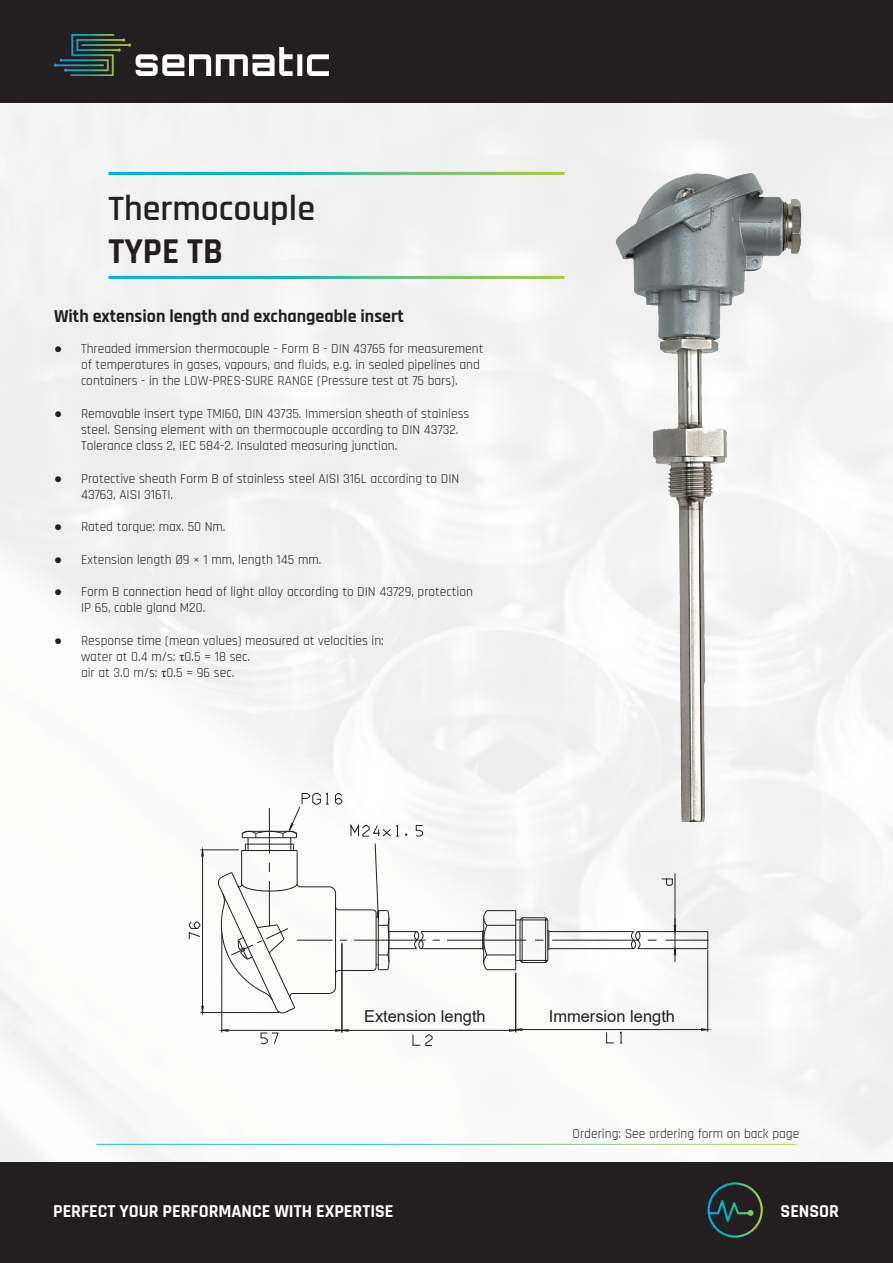
<style>
.page{position:relative;width:893px;height:1263px;background:#fff}
.page>*{position:absolute;margin:0;border:0;box-sizing:border-box;transform-origin:0 0}
.t1{font:600 36px "Rajdhani";color:#231f20}
.t2{font:700 36px "Rajdhani";color:#231f20}
.t3{font:700 18px "Rajdhani";color:#fff}
.t4{font:700 18px "Rajdhani";color:#231f20}
.t5{font:16.5px "Arial";color:#231f20}
.t6{font:13.5px/16.2px "Rajdhani";color:#231f20}
.s1{font-family:"Arial"}
.s2{font-family:"Times New Roman"}
</style>
<div class="page">
<img style="left:0;top:103px;width:893px;height:1059px">
<div style="left:0;top:1162px;width:893px;height:101px;background:#231f20"></div>
<svg style="left:707px;top:1182px;width:56px;height:56px"></svg>
<div style="left:0;top:0;width:893px;height:103px;background:#231f20"></div>
<img style="left:54px;top:34px;width:274px;height:42px">
<hr style="left:96px;top:1144px;width:701px;height:1px;background:#fff">
<hr style="left:108px;top:172px;width:457px;height:3px;background:#fff">
<hr style="left:108px;top:276px;width:457px;height:3px;background:#fff">
<img style="left:616px;top:174px;width:185px;height:647px">
<svg style="left:188px;top:921px;width:13px;height:19px"></svg>
<hr style="left:221px;top:932px;width:1px;height:100px;background:#231f20">
<svg style="left:215px;top:1028px;width:15px;height:4px"></svg>
<hr style="left:222px;top:1030px;width:120px;height:1px;background:#231f20">
<hr style="left:341px;top:943px;width:1px;height:89px;background:#231f20">
<svg style="left:334px;top:1028px;width:16px;height:4px"></svg>
<hr style="left:342px;top:1030px;width:174px;height:1px;background:#231f20">
<hr style="left:674px;top:873px;width:1px;height:58px;background:#231f20">
<svg style="left:673px;top:918px;width:4px;height:44px"></svg>
<hr style="left:515px;top:973px;width:1px;height:59px;background:#231f20">
<hr style="left:707px;top:950px;width:1px;height:82px;background:#231f20">
<svg style="left:700px;top:1028px;width:15px;height:3px"></svg>
<svg style="left:508px;top:1028px;width:15px;height:4px"></svg>
<hr style="left:516px;top:1029px;width:192px;height:1px;background:#231f20">
<svg style="left:350px;top:822px;width:49px;height:15px"></svg>
<svg style="left:415px;top:824px;width:9px;height:13px"></svg>
<svg style="left:260px;top:1032px;width:19px;height:13px"></svg>
<svg style="left:661px;top:878px;width:12px;height:8px"></svg>
<svg style="left:606px;top:1030px;width:16px;height:14px"></svg>
<hr style="left:242px;top:850px;width:55px;height:1px;background:#231f20">
<hr style="left:241px;top:850px;width:1px;height:35px;background:#231f20">
<hr style="left:297px;top:850px;width:1px;height:33px;background:#231f20">
<hr style="left:269px;top:808px;width:1px;height:46px;background:#231f20">
<hr style="left:339px;top:970px;width:34px;height:1px;background:#231f20">
<hr style="left:339px;top:909px;width:34px;height:1px;background:#231f20">
<hr style="left:354px;top:940px;width:72px;height:1px;background:#231f20">
<hr style="left:447px;top:940px;width:36px;height:1px;background:#231f20">
<svg style="left:241px;top:792px;width:102px;height:58px"></svg>
<svg style="left:217px;top:863px;width:130px;height:151px"></svg>
<hr style="left:200px;top:849px;width:39px;height:1px;background:#231f20">
<hr style="left:200px;top:1012px;width:79px;height:1px;background:#231f20">
<svg style="left:201px;top:1005px;width:3px;height:14px"></svg>
<svg style="left:201px;top:843px;width:3px;height:15px"></svg>
<hr style="left:202px;top:850px;width:1px;height:162px;background:#231f20">
<hr style="left:421px;top:931px;width:62px;height:1px;background:#231f20">
<hr style="left:549px;top:931px;width:85px;height:1px;background:#231f20">
<hr style="left:552px;top:940px;width:87px;height:1px;background:#231f20">
<hr style="left:665px;top:940px;width:44px;height:1px;background:#231f20">
<hr style="left:549px;top:948px;width:85px;height:1px;background:#231f20">
<hr style="left:638px;top:931px;width:70px;height:1px;background:#231f20">
<hr style="left:638px;top:948px;width:70px;height:1px;background:#231f20">
<hr style="left:421px;top:948px;width:62px;height:1px;background:#231f20">
<svg style="left:707px;top:931px;width:1px;height:18px"></svg>
<svg style="left:372px;top:843px;width:52px;height:128px"></svg>
<svg style="left:630px;top:930px;width:11px;height:20px"></svg>
<svg style="left:482px;top:909px;width:67px;height:62px"></svg>
<svg style="left:412px;top:1034px;width:21px;height:12px"></svg>
<h1 class="t1" style="left:108px;top:187px;width:208px">Thermocouple</h1>
<h1 class="t2" style="left:108px;top:230px;width:116px">TYPE TB</h1>
<h2 class="t4" style="left:54px;top:306px;width:351px">With extension length and exchangeable insert</h2>
<p class="t6" style="left:81px;top:341px;width:404px;text-indent:-27px"><span class="s1">●</span> Threaded immersion thermocouple - Form B - DIN 43765 for measurement of temperatures in gases, vapours, and fluids, e.g. in sealed pipelines and containers - in the LOW-PRES-SURE RANGE (Pressure test at 75 bars).</p>
<p class="t6" style="left:81px;top:406px;width:390px;text-indent:-27px"><span class="s1">●</span> Removable insert type TMI60, DIN 43735. Immersion sheath of stainless steel. Sensing element with on thermocouple according to DIN 43732.<br>Tolerance class 2, IEC 584-2. Insulated measuring junction.</p>
<p class="t6" style="left:81px;top:470px;width:380px;text-indent:-27px"><span class="s1">●</span> Protective sheath Form B of stainless steel AISI 316L according to DIN<br>43763, AISI 316TI.</p>
<p class="t6" style="left:54px;top:519px;width:173px"><span class="s1">●</span> Rated torque: max. 50 Nm.</p>
<p class="t6" style="left:54px;top:551px;width:269px"><span class="s1">●</span> Extension length Ø9 × 1 mm, length 145 mm.</p>
<p class="t6" style="left:81px;top:584px;width:393px;text-indent:-27px"><span class="s1">●</span> Form B connection head of light alloy according to DIN 43729, protection<br>IP 65, cable gland M20.</p>
<p class="t6" style="left:81px;top:632px;width:304px;text-indent:-27px"><span class="s1">●</span> Response time (mean values) measured at velocities in: water at 0.4 m/s: <span class="s2">τ</span>0.5 = 18 sec.<br>air at 3.0 m/s: <span class="s2">τ</span>0.5 = 96 sec.</p>
<p class="t5" style="left:364px;top:1005px;width:123px">Extension length</p>
<p class="t5" style="left:549px;top:1005px;width:128px">Immersion length</p>
<p class="t6" style="left:573px;top:1126px;width:228px">Ordering: See ordering form on back page</p>
<h2 class="t3" style="left:53px;top:1200px;width:342px">PERFECT YOUR PERFORMANCE WITH EXPERTISE</h2>
<h2 class="t3" style="left:781px;top:1200px;width:60px">SENSOR</h2>
</div>
